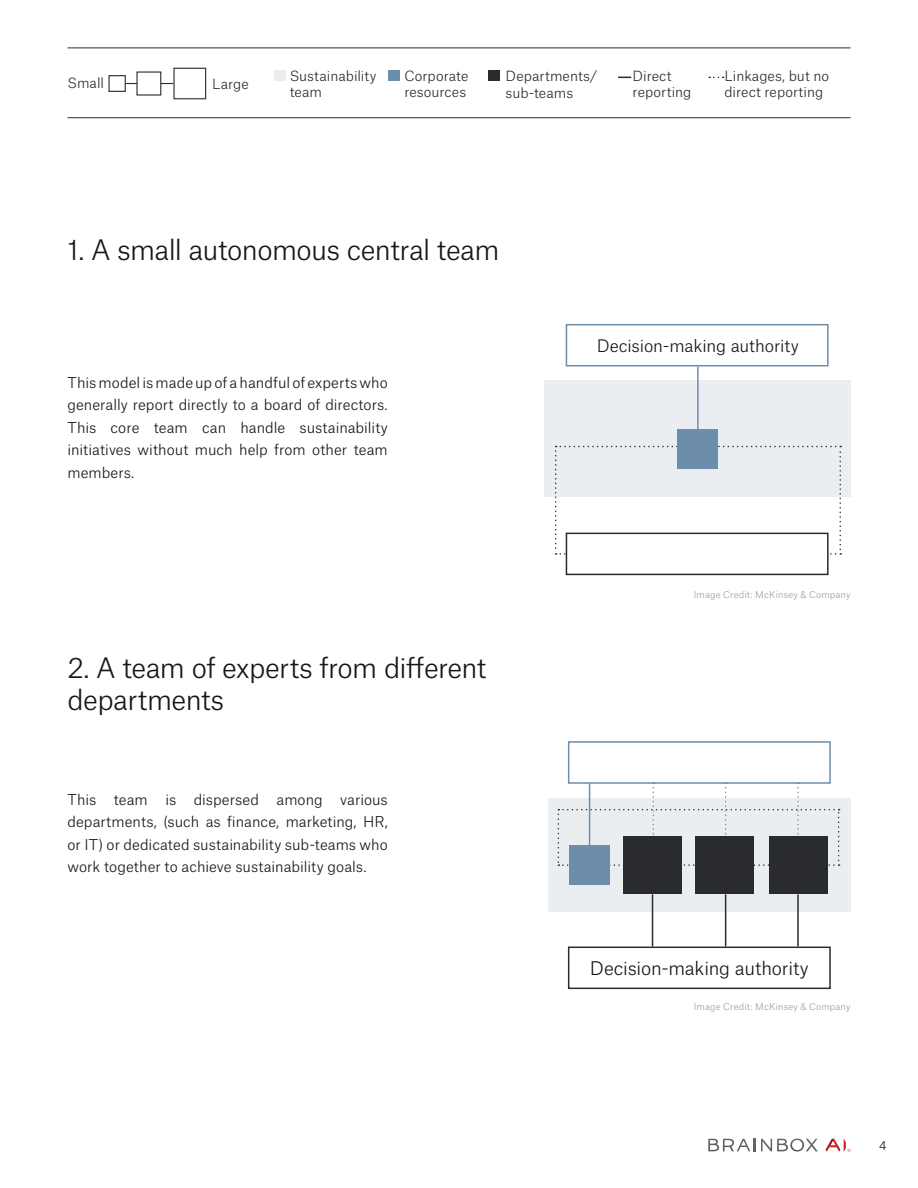
<style>
.page{position:relative;width:918px;height:1188px;background:#fff}
.page>*{position:absolute;margin:0;border:0;box-sizing:border-box;transform-origin:0 0}
.Chapter_Title{font:300 27px/32.4px "Atlas Grotesk";letter-spacing:-.02em;color:#17171b}
.t1{font:300 18px "Atlas Grotesk";letter-spacing:-.01em;color:#17171b}
.t2{font:300 16.5px "Atlas Grotesk";letter-spacing:-.005em;color:#17171b}
.t3{font:300 14.25px/22.5px "Atlas Grotesk";color:#17171b;text-align:justify}
.t4{font:300 13.5px/16.2px "Atlas Grotesk";letter-spacing:.005em;color:#2a2b31}
.t5{font:300 12px "Atlas Grotesk";color:#17171b}
.t6{font:300 9px "Atlas Grotesk";letter-spacing:.015em;color:#949fa4}
</style>
<div class="page">
<svg style="left:761px;top:1139px;width:57px;height:13px"></svg>
<svg style="left:708px;top:1139px;width:47px;height:12px"></svg>
<svg style="left:826px;top:1138px;width:24px;height:14px"></svg>
<hr style="left:126px;top:83px;width:47px;height:1px;background:#2a2b31">
<div style="left:108px;top:75px;width:18px;height:17px;background:#fff;border:1px solid #2a2b31"></div>
<div style="left:274px;top:70px;width:12px;height:11px;background:#ebeef1"></div>
<div style="left:388px;top:70px;width:12px;height:11px;background:#6d8dac"></div>
<div style="left:488px;top:70px;width:12px;height:11px;background:#2a2b31"></div>
<div style="left:173px;top:68px;width:33px;height:31px;background:#fff;border:1px solid #2a2b31"></div>
<div style="left:136px;top:71px;width:25px;height:25px;background:#fff"></div>
<svg style="left:618px;top:77px;width:13px;height:1px"></svg>
<hr style="left:68px;top:117px;width:782px;height:1px;background:#2a2b31">
<hr style="left:68px;top:48px;width:782px;height:1px;background:#2a2b31">
<div style="left:544px;top:380px;width:306px;height:117px;background:#ebeef1"></div>
<div style="left:566px;top:324px;width:263px;height:42px;background:#fff;border:2px solid #6d8dac"></div>
<svg style="left:555px;top:446px;width:286px;height:109px"></svg>
<div style="left:566px;top:533px;width:263px;height:42px;background:#fff;border:2px solid #2a2b31"></div>
<hr style="left:697px;top:366px;width:2px;height:65px;background:#6d8dac">
<div style="left:678px;top:429px;width:40px;height:40px;background:#6d8dac"></div>
<div style="left:548px;top:798px;width:302px;height:114px;background:#ebeef1"></div>
<div style="left:568px;top:741px;width:263px;height:43px;background:#fff;border:2px solid #6d8dac"></div>
<div style="left:568px;top:947px;width:263px;height:42px;background:#fff;border:2px solid #2a2b31"></div>
<hr style="left:652px;top:894px;width:1px;height:53px;background:#2a2b31">
<hr style="left:725px;top:894px;width:1px;height:53px;background:#2a2b31">
<hr style="left:797px;top:894px;width:2px;height:53px;background:#2a2b31">
<svg style="left:558px;top:782px;width:282px;height:84px"></svg>
<div style="left:569px;top:845px;width:41px;height:40px;background:#6d8dac"></div>
<div style="left:623px;top:837px;width:59px;height:57px;background:#2a2b31"></div>
<div style="left:695px;top:837px;width:59px;height:57px;background:#2a2b31"></div>
<div style="left:769px;top:837px;width:59px;height:57px;background:#2a2b31"></div>
<p class="t4" style="left:68px;top:74px;width:38px">Small</p>
<p class="t4" style="left:212px;top:74px;width:38px">Large</p>
<p class="t4" style="left:290px;top:66px;width:88px">Sustainability team</p>
<p class="t4" style="left:404px;top:66px;width:66px">Corporate resources</p>
<p class="t4" style="left:506px;top:67px;width:93px">Departments/ sub-teams</p>
<p class="t4" style="left:725px;top:66px;width:106px">Linkages, but no direct reporting</p>
<p class="t4" style="left:633px;top:66px;width:60px">Direct reporting</p>
<p class="Chapter_Title" style="left:68px;top:231px;width:434px">1. A small autonomous central team</p>
<p class="t3" style="left:68px;top:370px;width:322px">This model is made up of a handful of experts who generally report directly to a board of directors.<br>This core team can handle sustainability initiatives without much help from other team members.</p>
<p class="Chapter_Title" style="left:68px;top:648px;width:421px">2. A team of experts from different departments</p>
<p class="t3" style="left:68px;top:787px;width:322px">This team is dispersed among various departments, (such as finance, marketing, HR, or IT) or dedicated sustainability sub-teams who work together to achieve sustainability goals.</p>
<p class="t2" style="left:597px;top:333px;width:204px">Decision-making authority</p>
<p class="t6" style="left:694px;top:587px;width:158px">Image Credit: McKinsey &amp; Company</p>
<p class="t1" style="left:590px;top:954px;width:220px">Decision-making authority</p>
<p class="t6" style="left:694px;top:999px;width:158px">Image Credit: McKinsey &amp; Company</p>
<p class="t5" style="left:879px;top:1136px;width:9px">4</p>
</div>
